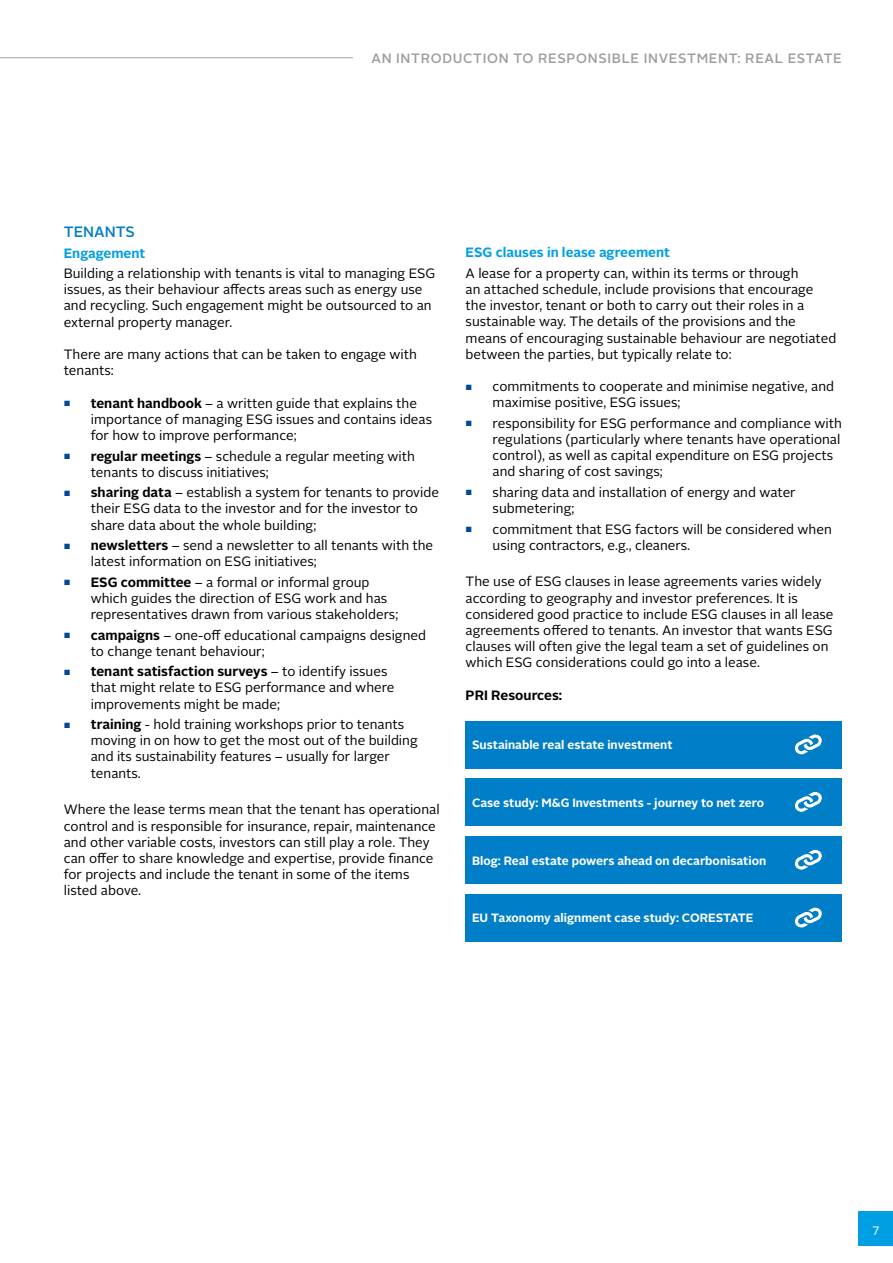
<style>
.page{position:relative;width:893px;height:1263px;background:#fff}
.page>*{position:absolute;margin:0;border:0;box-sizing:border-box;transform-origin:0 0}
.t1{font:500 15px "Alright Sans";color:#007ec7}
.t2{font:13.5px/16.2px "Alright Sans";color:#000}
.t3{font:500 13.5px "Alright Sans";letter-spacing:.05em;color:#9d9d9c}
.t4{font:700 13.5px "Alright Sans";color:#009fe3}
.t5{font:700 13.5px "Alright Sans";color:#000}
.t6{font:700 12px "Alright Sans";color:#fff}
.t7{font:12px "Alright Sans";color:#fff}
.s1{font-size:7.5px;color:#00489a}
.s2{font-weight:700}
</style>
<div class="page">
<hr style="left:0;top:57px;width:353px;height:1px;background:#9d9d9c">
<div style="left:466px;top:721px;width:376px;height:47px;background:#007ec7"></div>
<svg style="left:795px;top:734px;width:27px;height:21px"></svg>
<div style="left:466px;top:778px;width:376px;height:48px;background:#007ec7"></div>
<svg style="left:795px;top:792px;width:27px;height:20px"></svg>
<div style="left:466px;top:836px;width:376px;height:47px;background:#007ec7"></div>
<svg style="left:795px;top:849px;width:27px;height:21px"></svg>
<div style="left:466px;top:894px;width:376px;height:47px;background:#007ec7"></div>
<svg style="left:795px;top:907px;width:27px;height:21px"></svg>
<div style="left:859px;top:1212px;width:34px;height:34px;background:#009fe3"></div>
<p class="t3" style="left:371px;top:49px;width:472px">AN INTRODUCTION TO RESPONSIBLE INVESTMENT: REAL ESTATE</p>
<p class="t1" style="left:64px;top:222px;width:73px">TENANTS</p>
<p class="t4" style="left:64px;top:243px;width:83px">Engagement</p>
<p class="t2" style="left:64px;top:265px;width:373px">Building a relationship with tenants is vital to managing ESG issues, as their behaviour affects areas such as energy use and recycling. Such engagement might be outsourced to an external property manager.</p>
<p class="t2" style="left:64px;top:346px;width:355px">There are many actions that can be taken to engage with tenants:</p>
<p class="t2" style="left:91px;top:395px;width:343px;text-indent:-27px"><span class="s1">■</span> <span class="s2">tenant handbook</span> – a written guide that explains the importance of managing ESG issues and contains ideas for how to improve performance;</p>
<p class="t2" style="left:91px;top:448px;width:326px;text-indent:-27px"><span class="s1">■</span> <span class="s2">regular meetings</span> – schedule a regular meeting with tenants to discuss initiatives;</p>
<p class="t2" style="left:91px;top:485px;width:350px;text-indent:-27px"><span class="s1">■</span> <span class="s2">sharing data</span> – establish a system for tenants to provide their ESG data to the investor and for the investor to share data about the whole building;</p>
<p class="t2" style="left:91px;top:537px;width:344px;text-indent:-27px"><span class="s1">■</span> <span class="s2">newsletters</span> – send a newsletter to all tenants with the latest information on ESG initiatives;</p>
<p class="t2" style="left:91px;top:574px;width:309px;text-indent:-27px"><span class="s1">■</span> <span class="s2">ESG committee</span> – a formal or informal group which guides the direction of ESG work and has representatives drawn from various stakeholders;</p>
<p class="t2" style="left:91px;top:627px;width:337px;text-indent:-27px"><span class="s1">■</span> <span class="s2">campaigns</span> – one-off educational campaigns designed to change tenant behaviour;</p>
<p class="t2" style="left:91px;top:664px;width:305px;text-indent:-27px"><span class="s1">■</span> <span class="s2">tenant satisfaction surveys</span> – to identify issues that might relate to ESG performance and where improvements might be made;</p>
<p class="t2" style="left:91px;top:716px;width:328px;text-indent:-27px"><span class="s1">■</span> <span class="s2">training</span> - hold training workshops prior to tenants moving in on how to get the most out of the building and its sustainability features – usually for larger tenants.</p>
<p class="t2" style="left:64px;top:802px;width:377px">Where the lease terms mean that the tenant has operational control and is responsible for insurance, repair, maintenance and other variable costs, investors can still play a role. They can offer to share knowledge and expertise, provide finance for projects and include the tenant in some of the items listed above.</p>
<p class="t4" style="left:466px;top:243px;width:206px">ESG clauses in lease agreement</p>
<p class="t2" style="left:466px;top:265px;width:372px">A lease for a property can, within its terms or through<br>an attached schedule, include provisions that encourage the investor, tenant or both to carry out their roles in a sustainable way. The details of the provisions and the means of encouraging sustainable behaviour are negotiated between the parties, but typically relate to:</p>
<p class="t2" style="left:493px;top:379px;width:343px;text-indent:-27px"><span class="s1">■</span> commitments to cooperate and minimise negative, and maximise positive, ESG issues;</p>
<p class="t2" style="left:493px;top:415px;width:351px;text-indent:-27px"><span class="s1">■</span> responsibility for ESG performance and compliance with regulations (particularly where tenants have operational control), as well as capital expenditure on ESG projects and sharing of cost savings;</p>
<p class="t2" style="left:493px;top:484px;width:305px;text-indent:-27px"><span class="s1">■</span> sharing data and installation of energy and water submetering;</p>
<p class="t2" style="left:493px;top:521px;width:341px;text-indent:-27px"><span class="s1">■</span> commitment that ESG factors will be considered when using contractors, e.g., cleaners.</p>
<p class="t2" style="left:466px;top:574px;width:369px">The use of ESG clauses in lease agreements varies widely according to geography and investor preferences. It is considered good practice to include ESG clauses in all lease agreements offered to tenants. An investor that wants ESG clauses will often give the legal team a set of guidelines on which ESG considerations could go into a lease.</p>
<p class="t5" style="left:466px;top:686px;width:98px">PRI Resources:</p>
<p class="t6" style="left:472px;top:737px;width:202px">Sustainable real estate investment</p>
<p class="t6" style="left:472px;top:794px;width:294px">Case study: M&amp;G Investments - journey to net zero</p>
<p class="t6" style="left:472px;top:852px;width:296px">Blog: Real estate powers ahead on decarbonisation</p>
<p class="t6" style="left:472px;top:910px;width:283px">EU Taxonomy alignment case study: CORESTATE</p>
<p class="t7" style="left:872px;top:1221px;width:8px">7</p>
</div>
